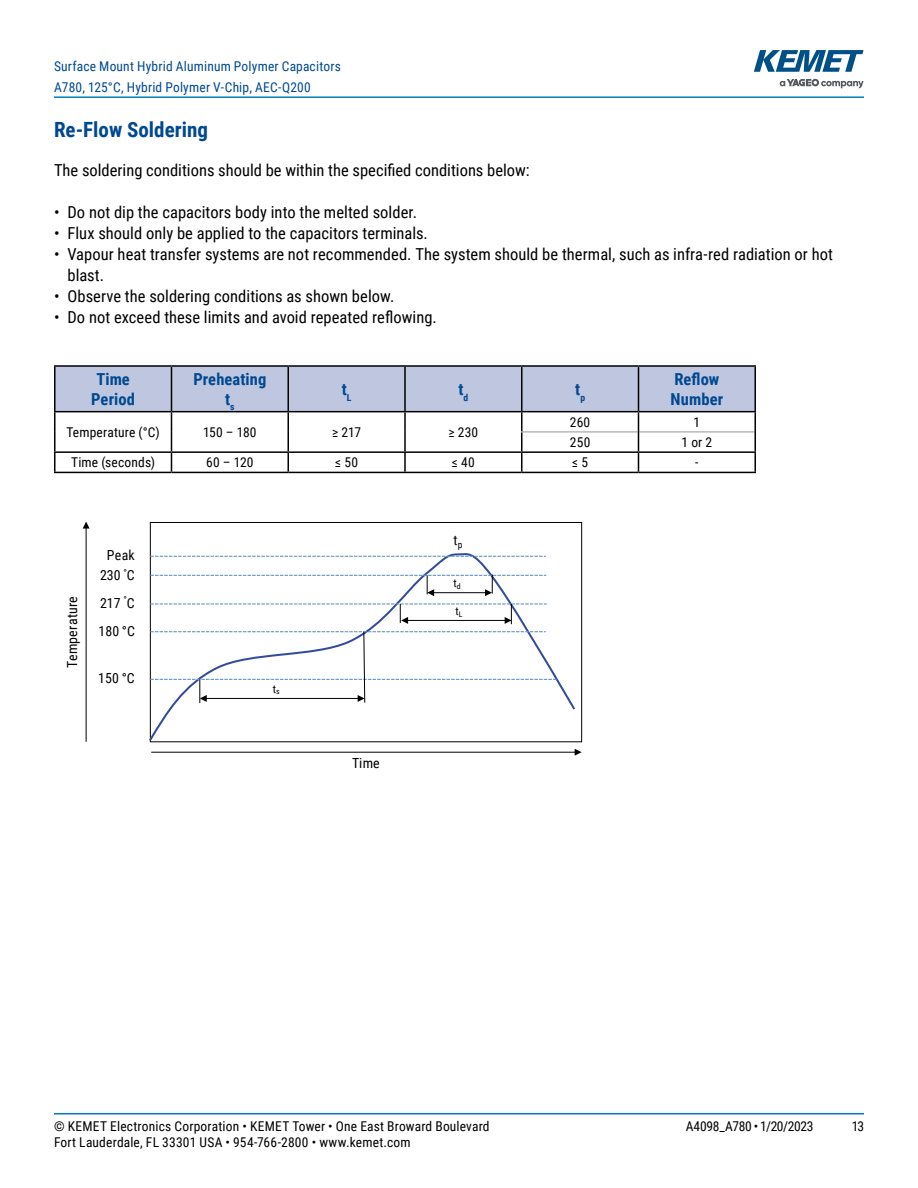
<style>
.page{position:relative;width:918px;height:1188px;background:#fff}
.page>*{position:absolute;margin:0;border:0;box-sizing:border-box;transform-origin:0 0}
.t1{font:700 21px "Roboto Condensed";color:#004990}
.t2{font:16.5px/21px "Roboto Condensed";color:#000}
.t3{font:700 16.5px/19.8px "Roboto Condensed";letter-spacing:.005em;color:#004990;text-align:center}
.t4{font:13.95px "Roboto Condensed";letter-spacing:.015em;color:#000}
.t5{font:13.8px/20.5px "Roboto Condensed";letter-spacing:.005em;color:#000;text-align:center}
.t6{font:13.5px "Roboto Condensed";letter-spacing:.015em;color:#000}
.t7{font:13.5px/21px "Roboto Condensed";letter-spacing:.015em;color:#004990}
.t8{font:13.5px "Roboto Condensed";letter-spacing:-.025em;color:#000}
.t9{font:11.25px "Roboto Condensed";color:#000}
</style>
<div class="page">
<hr style="left:54px;top:1113px;width:810px;height:2px;background:#007dc3">
<hr style="left:54px;top:96px;width:810px;height:2px;background:#007dc3">
<svg style="left:780px;top:79px;width:84px;height:9px"></svg>
<svg style="left:754px;top:50px;width:110px;height:22px"></svg>
<hr style="left:522px;top:365px;width:116px;height:2px;background:#000">
<hr style="left:639px;top:365px;width:117px;height:2px;background:#000">
<hr style="left:54px;top:365px;width:117px;height:2px;background:#000">
<hr style="left:171px;top:365px;width:117px;height:2px;background:#000">
<hr style="left:405px;top:365px;width:117px;height:2px;background:#000">
<hr style="left:288px;top:365px;width:117px;height:2px;background:#000">
<svg style="left:54px;top:366px;width:702px;height:106px"></svg>
<hr style="left:522px;top:451px;width:116px;height:2px;background:#000">
<hr style="left:639px;top:451px;width:117px;height:2px;background:#000">
<hr style="left:54px;top:472px;width:117px;height:1px;background:#000">
<hr style="left:171px;top:472px;width:117px;height:1px;background:#000">
<hr style="left:288px;top:472px;width:117px;height:1px;background:#000">
<hr style="left:405px;top:472px;width:117px;height:1px;background:#000">
<hr style="left:522px;top:472px;width:116px;height:1px;background:#000">
<hr style="left:639px;top:472px;width:117px;height:1px;background:#000">
<hr style="left:151px;top:752px;width:425px;height:1px;background:#000">
<svg style="left:575px;top:749px;width:7px;height:7px"></svg>
<hr style="left:86px;top:527px;width:1px;height:215px;background:#000">
<svg style="left:83px;top:522px;width:7px;height:7px"></svg>
<svg style="left:149px;top:550px;width:428px;height:193px"></svg>
<svg style="left:150px;top:556px;width:396px;height:1px"></svg>
<svg style="left:150px;top:631px;width:408px;height:72px"></svg>
<svg style="left:150px;top:603px;width:397px;height:21px"></svg>
<svg style="left:150px;top:574px;width:396px;height:22px"></svg>
<p class="t7" style="left:54px;top:55px;width:288px">Surface Mount Hybrid Aluminum Polymer Capacitors<br>A780, 125°C, Hybrid Polymer V-Chip, AEC-Q200</p>
<p class="t1" style="left:54px;top:115px;width:155px">Re-Flow Soldering</p>
<p class="t2" style="left:54px;top:159px;width:477px">The soldering conditions should be within the specified conditions below:</p>
<p class="t2" style="left:54px;top:201px;width:365px">• Do not dip the capacitors body into the melted solder.</p>
<p class="t2" style="left:54px;top:222px;width:375px">• Flux should only be applied to the capacitors terminals.</p>
<p class="t2" style="left:67px;top:243px;width:767px;text-indent:-13px">• Vapour heat transfer systems are not recommended. The system should be thermal, such as infra-red radiation or hot blast.</p>
<p class="t2" style="left:54px;top:285px;width:342px">• Observe the soldering conditions as shown below.</p>
<p class="t2" style="left:54px;top:306px;width:384px">• Do not exceed these limits and avoid repeated reflowing.</p>
<p class="t3" style="left:91px;top:369px;width:45px">Time<br>Period</p>
<p class="t3" style="left:193px;top:369px;width:74px">Preheating t<sub>s</sub></p>
<p class="t3" style="left:342px;top:379px;width:11px">t<sub>L</sub></p>
<p class="t3" style="left:458px;top:379px;width:11px">t<sub>d</sub></p>
<p class="t3" style="left:575px;top:379px;width:11px">t<sub>p</sub></p>
<p class="t3" style="left:671px;top:369px;width:54px;text-align:left">Reflow<br>Number</p>
<p class="t6" style="left:66px;top:423px;width:95px">Temperature (°C)</p>
<p class="t6" style="left:203px;top:423px;width:55px">150 – 180</p>
<p class="t6" style="left:332px;top:423px;width:30px">≥ 217</p>
<p class="t6" style="left:448px;top:423px;width:31px">≥ 230</p>
<p class="t6" style="left:570px;top:413px;width:22px">260</p>
<p class="t6" style="left:694px;top:413px;width:8px">1</p>
<p class="t6" style="left:570px;top:433px;width:22px">250</p>
<p class="t6" style="left:682px;top:433px;width:32px">1 or 2</p>
<p class="t6" style="left:71px;top:453px;width:86px">Time (seconds)</p>
<p class="t6" style="left:206px;top:453px;width:49px">60 – 120</p>
<p class="t6" style="left:335px;top:453px;width:24px">≤ 50</p>
<p class="t6" style="left:452px;top:453px;width:24px">≤ 40</p>
<p class="t6" style="left:572px;top:453px;width:17px">≤ 5</p>
<p class="t6" style="left:695px;top:453px;width:5px">-</p>
<p class="t4" style="left:63px;top:668px;width:73px;rotate:-90deg">Temperature</p>
<p class="t5" style="left:100px;top:544px;width:36px">Peak<br>230 <sup>°</sup>C</p>
<p class="t5" style="left:99px;top:588px;width:38px;line-height:27.8px;text-align:left">217 <sup>°</sup>C<br>180 °C</p>
<p class="t5" style="left:98px;top:668px;width:38px">150 °C</p>
<p class="t9" style="left:273px;top:681px;width:9px">t<sub>s</sub></p>
<p class="t5" style="left:352px;top:753px;width:29px">Time</p>
<p class="t5" style="left:453px;top:530px;width:11px">t<sub>p</sub></p>
<p class="t9" style="left:453px;top:575px;width:9px">t<sub>d</sub></p>
<p class="t9" style="left:455px;top:603px;width:9px">t<sub>L</sub></p>
<p class="t6" style="left:54px;top:1116px;width:437px">© KEMET Electronics Corporation • KEMET Tower • One East Broward Boulevard</p>
<p class="t8" style="left:686px;top:1116px;width:129px">A4098_A780 • 1/20/2023</p>
<p class="t6" style="left:852px;top:1116px;width:14px">13</p>
<p class="t6" style="left:54px;top:1133px;width:358px">Fort Lauderdale, FL 33301 USA • 954-766-2800 • www.kemet.com</p>
</div>
